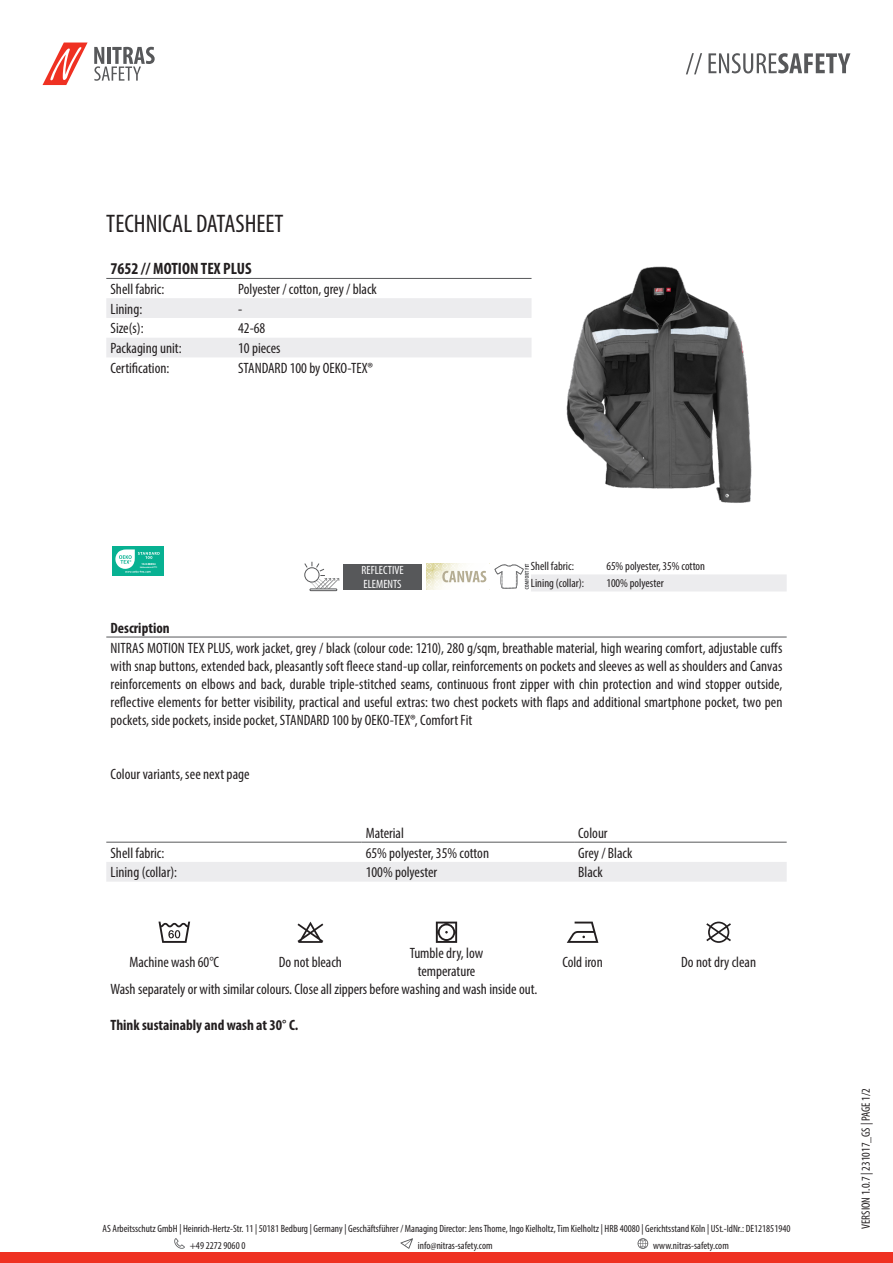
<style>
.page{position:relative;width:893px;height:1263px;background:#fff}
.page>*{position:absolute;margin:0;border:0;box-sizing:border-box;transform-origin:0 0}
.t1{font:condensed 25.5px "Myriad Pro";color:#231f20}
.t2{font:700 condensed 16.5px "Myriad Pro";color:#231f20}
.Headline_Nitras{font:condensed 15px/18px "Myriad Pro";color:#231f20;text-align:justify}
.t3{font:700 condensed 15px "Myriad Pro";color:#231f20}
.t4{font:condensed 12px "Myriad Pro";color:#231f20}
.t5{font:condensed 12px/14.4px "Myriad Pro";color:#fff}
.t6{font:condensed 10.5px/17px "Myriad Pro";color:#231f20}
.t7{font:700 3px "Foco";color:#fff}
.t8{font:700 2.4px "Foco";color:#fff}
</style>
<div class="page">
<div style="left:0;top:1252px;width:893px;height:11px;background:#ef3122"></div>
<svg style="left:174px;top:1238px;width:11px;height:11px"></svg>
<svg style="left:400px;top:1238px;width:13px;height:11px"></svg>
<svg style="left:638px;top:1238px;width:10px;height:11px"></svg>
<svg style="left:43px;top:43px;width:45px;height:42px"></svg>
<svg style="left:94px;top:47px;width:61px;height:34px"></svg>
<svg style="left:686px;top:53px;width:16px;height:21px"></svg>
<svg style="left:708px;top:53px;width:142px;height:20px"></svg>
<svg style="left:106px;top:298px;width:425px;height:59px"></svg>
<hr style="left:106px;top:278px;width:128px;height:1px;background:#57585a">
<hr style="left:234px;top:278px;width:297px;height:1px;background:#57585a">
<img style="left:531px;top:266px;width:221px;height:237px">
<div style="left:112px;top:546px;width:52px;height:29px;background:#07b192"></div>
<svg style="left:115px;top:549px;width:45px;height:24px"></svg>
<div style="left:343px;top:564px;width:79px;height:25px;background:#57585a"></div>
<svg style="left:426px;top:564px;width:61px;height:25px"></svg>
<svg style="left:442px;top:571px;width:44px;height:11px"></svg>
<svg style="left:494px;top:564px;width:293px;height:27px"></svg>
<hr style="left:106px;top:637px;width:681px;height:1px;background:#57585a">
<div style="left:106px;top:862px;width:681px;height:20px;background:#ececee"></div>
<hr style="left:106px;top:842px;width:255px;height:1px;background:#57585a">
<hr style="left:361px;top:842px;width:213px;height:1px;background:#57585a">
<hr style="left:574px;top:842px;width:213px;height:1px;background:#57585a">
<svg style="left:158px;top:921px;width:32px;height:22px"></svg>
<svg style="left:297px;top:921px;width:26px;height:22px"></svg>
<svg style="left:436px;top:921px;width:21px;height:22px"></svg>
<svg style="left:567px;top:921px;width:31px;height:22px"></svg>
<svg style="left:706px;top:921px;width:25px;height:22px"></svg>
<svg style="left:304px;top:562px;width:35px;height:27px"></svg>
<div style="left:310px;top:589px;width:27px;height:2px;border:1px solid #57585a"></div>
<p class="t1" style="left:106px;top:208px;width:179px">TECHNICAL DATASHEET</p>
<p class="t2" style="left:111px;top:258px;width:142px">7652 // MOTION TEX PLUS</p>
<p class="Headline_Nitras" style="left:111px;top:280px;width:55px">Shell fabric:</p>
<p class="Headline_Nitras" style="left:238px;top:280px;width:140px">Polyester / cotton, grey / black</p>
<p class="Headline_Nitras" style="left:111px;top:300px;width:33px">Lining:</p>
<p class="Headline_Nitras" style="left:238px;top:300px;width:6px">-</p>
<p class="Headline_Nitras" style="left:111px;top:319px;width:35px">Size(s):</p>
<p class="Headline_Nitras" style="left:238px;top:319px;width:29px">42-68</p>
<p class="Headline_Nitras" style="left:111px;top:339px;width:73px">Packaging unit:</p>
<p class="Headline_Nitras" style="left:238px;top:339px;width:44px">10 pieces</p>
<p class="Headline_Nitras" style="left:111px;top:359px;width:60px">Certification:</p>
<p class="Headline_Nitras" style="left:238px;top:359px;width:136px">STANDARD 100 by OEKO-TEX®</p>
<p class="t7" style="left:141px;top:562px;width:16px">16.0.88894</p>
<p class="t8" style="left:140px;top:565px;width:19px">Hohenstein HTTI</p>
<p class="t5" style="left:361px;top:563px;width:44px">REFLECTIVE<br>ELEMENTS</p>
<p class="t4" style="left:531px;top:559px;width:45px">Shell fabric:</p>
<p class="t4" style="left:606px;top:559px;width:100px">65% polyester, 35% cotton</p>
<p class="t4" style="left:531px;top:576px;width:55px">Lining (collar):</p>
<p class="t4" style="left:606px;top:576px;width:59px">100% polyester</p>
<p class="t3" style="left:111px;top:618px;width:61px">Description</p>
<p class="Headline_Nitras" style="left:111px;top:638px;width:673px">NITRAS MOTION TEX PLUS, work jacket, grey / black (colour code: 1210), 280 g/sqm, breathable material, high wearing comfort, adjustable cuffs with snap buttons, extended back, pleasantly soft fleece stand-up collar, reinforcements on pockets and sleeves as well as shoulders and Canvas reinforcements on elbows and back, durable triple-stitched seams, continuous front zipper with chin protection and wind stopper outside, reflective elements for better visibility, practical and useful extras: two chest pockets with flaps and additional smartphone pocket, two pen pockets, side pockets, inside pocket, STANDARD 100 by OEKO-TEX®, Comfort Fit</p>
<p class="Headline_Nitras" style="left:111px;top:764px;width:141px">Colour variants, see next page</p>
<p class="Headline_Nitras" style="left:366px;top:824px;width:40px">Material</p>
<p class="Headline_Nitras" style="left:578px;top:824px;width:31px">Colour</p>
<p class="Headline_Nitras" style="left:111px;top:843px;width:55px">Shell fabric:</p>
<p class="Headline_Nitras" style="left:366px;top:843px;width:125px">65% polyester, 35% cotton</p>
<p class="Headline_Nitras" style="left:578px;top:843px;width:56px">Grey / Black</p>
<p class="Headline_Nitras" style="left:111px;top:863px;width:68px">Lining (collar):</p>
<p class="Headline_Nitras" style="left:366px;top:863px;width:73px">100% polyester</p>
<p class="Headline_Nitras" style="left:578px;top:863px;width:26px">Black</p>
<p class="Headline_Nitras" style="left:130px;top:953px;width:91px">Machine wash 60°C</p>
<p class="Headline_Nitras" style="left:279px;top:953px;width:65px">Do not bleach</p>
<p class="Headline_Nitras" style="left:410px;top:944px;width:75px;text-align:center">Tumble dry, low temperature</p>
<p class="Headline_Nitras" style="left:562px;top:953px;width:42px">Cold iron</p>
<p class="Headline_Nitras" style="left:681px;top:953px;width:76px">Do not dry clean</p>
<p class="Headline_Nitras" style="left:111px;top:980px;width:428px">Wash separately or with similar colours. Close all zippers before washing and wash inside out.</p>
<p class="t3" style="left:111px;top:1016px;width:189px">Think sustainably and wash at 30° C.</p>
<p class="t6" style="left:190px;top:1220px;width:602px;text-indent:-87px">AS Arbeitsschutz GmbH | Heinrich-Hertz-Str. 11 | 50181 Bedburg | Germany | Geschäftsführer / Managing Director: Jens Thome, Ingo Kielholtz, Tim Kielholtz | HRB 40080 | Gerichtsstand Köln | USt.-IdNr.: DE121851940 +49 2272 9060 0</p>
<p class="t6" style="left:418px;top:1237px;width:76px">info@nitras-safety.com</p>
<p class="t6" style="left:653px;top:1237px;width:77px">www.nitras-safety.com</p>
<p class="t4" style="left:859px;top:1229px;width:142px;rotate:-90deg">VERSION 1.0.7 | 231017_GS | PAGE 1/2</p>
</div>
